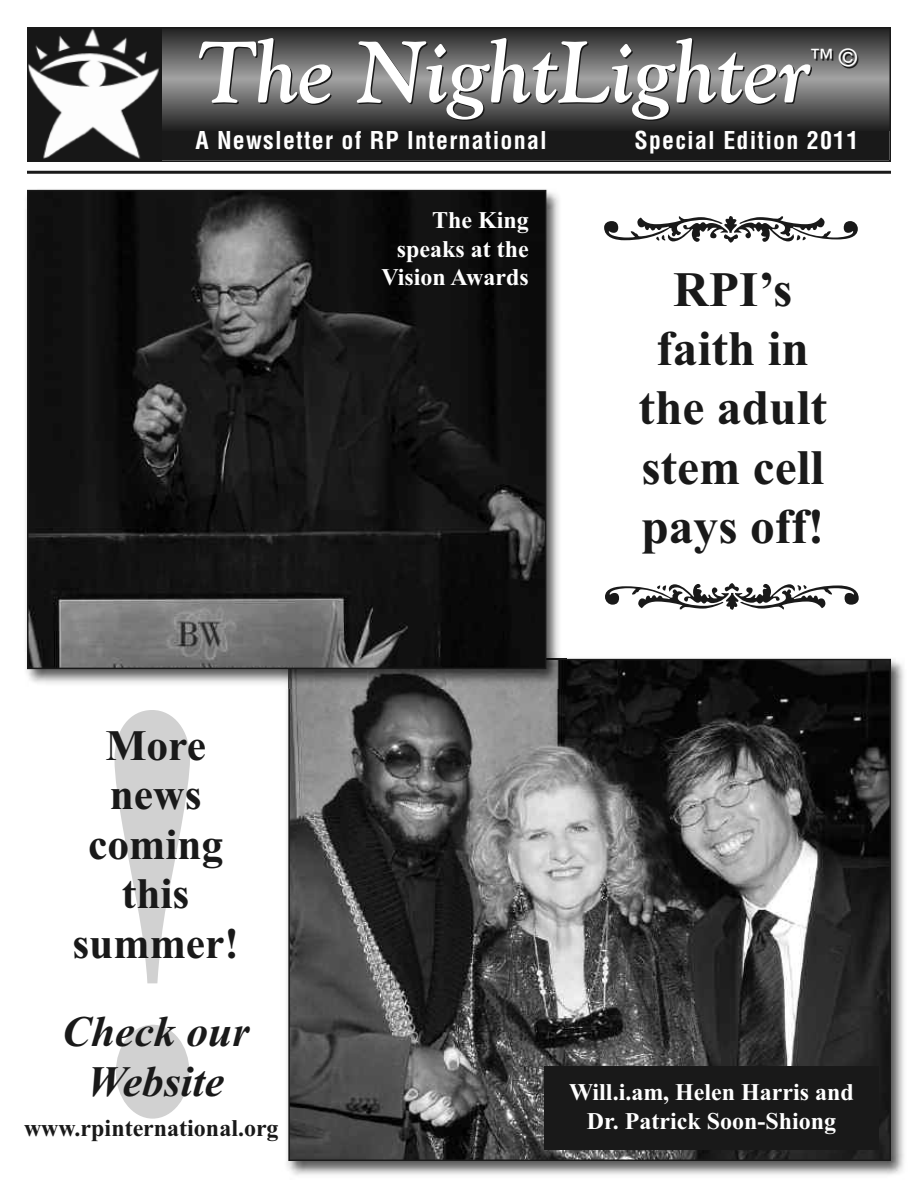
<style>
.page{position:relative;width:918px;height:1188px;background:#fff}
.page>*{position:absolute;margin:0;border:0;box-sizing:border-box;transform-origin:0 0}
.t1{font:700 591.9px "Times New Roman";color:#d1d1d1;scale:.78 1}
.t2{font:italic 700 87px "Goudy Old Style BT";color:#fff}
.t3{font:700 49.5px/59.4px "Times New Roman";color:#191919;text-align:center}
.t4{font:700 43.5px/49.5px "Times New Roman";color:#191919;text-align:center}
.t5{font:italic 700 43.5px/49.5px "Times New Roman";color:#191919;text-align:center}
.t6{font:700 24px/28.8px "Times New Roman";color:#fff;text-align:center}
.t7{font:700 condensed 24px "Helvetica";letter-spacing:.05em;color:#fff}
.t8{font:700 24px "Times New Roman";color:#191919}
.t9{font:24px "Helvetica";color:#fff}
</style>
<div class="page">
<div style="left:28px;top:28px;width:862px;height:132px;background:#191919"></div>
<img style="left:286px;top:658px;width:618px;height:517px">
<img style="left:291px;top:662px;width:597px;height:496px">
<svg style="left:162px;top:30px;width:726px;height:98px;background:#636363"></svg>
<img style="left:30px;top:30px;width:130px;height:129px">
<div style="left:544px;top:1066px;width:335px;height:84px;background:#191919"></div>
<img style="left:26px;top:189px;width:540px;height:500px">
<img style="left:288px;top:659px;width:278px;height:30px">
<img style="left:30px;top:193px;width:513px;height:473px">
<div style="left:27px;top:190px;width:519px;height:479px;border:2px solid #191919"></div>
<hr style="left:27px;top:171px;width:864px;height:3px;background:#191919">
<div style="left:27px;top:27px;width:864px;height:135px;border:2px solid #191919"></div>
<h2 class="t2" style="left:197px;top:38px;width:615px">The NightLighter</h2>
<p class="t9" style="left:810px;top:49px;width:48px">™©</p>
<p class="t7" style="left:195px;top:126px;width:353px">A Newsletter of RP International</p>
<p class="t7" style="left:634px;top:126px;width:226px">Special Edition 2011</p>
<h1 class="t1" style="left:75px;top:560px;width:200px">!</h1>
<h3 class="t4" style="left:72px;top:720px;width:168px">More news coming this summer!</h3>
<h3 class="t5" style="left:62px;top:1006px;width:189px">Check our<br>Website</h3>
<p class="t8" style="left:24px;top:1114px;width:256px">www.rpinternational.org</p>
<p class="t6" style="left:381px;top:205px;width:149px;text-align:right">The King speaks at the<br>Vision Awards</p>
<h3 class="t3" style="left:639px;top:259px;width:190px">RPI’s faith in the adult stem cell pays off!</h3>
<p class="t6" style="left:569px;top:1077px;width:286px">Will.i.am, Helen Harris and<br>Dr. Patrick Soon-Shiong</p>
</div>
